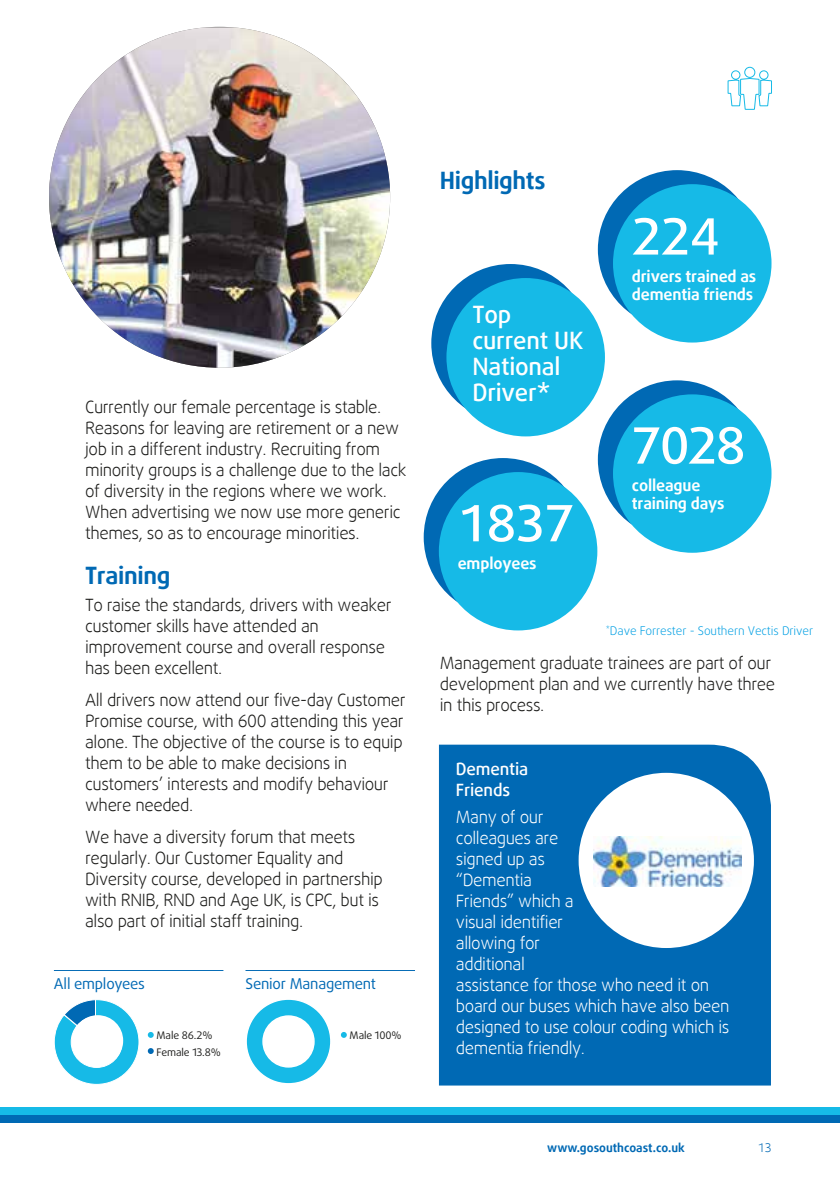
<style>
.page{position:relative;width:840px;height:1191px;background:#fff}
.page>*{position:absolute;margin:0;border:0;box-sizing:border-box;transform-origin:0 0}
.t1{font:500 50px "Daxline Cyr TF";letter-spacing:-.015em;color:#fff}
.t2{font:500 24px/26px "Daxline Cyr TF";letter-spacing:-.01em;color:#fff}
.t3{font:700 24px "Daxline Cyr TF";letter-spacing:-.015em;color:#0069b4}
.t4{font:300 17px/21px "Daxline Cyr TF";letter-spacing:-.025em;color:#1d1d1b}
.t5{font:300 17px/21px "Daxline Cyr TF";letter-spacing:-.025em;color:#fff}
.t6{font:500 17px/21px "Daxline Cyr TF";letter-spacing:-.01em;color:#fff}
.t7{font:700 16px/18px "Daxline Cyr TF";letter-spacing:-.01em;color:#fff}
.t8{font:15px "Daxline Pro";letter-spacing:-.015em;color:#0069b4}
.t9{font:300 12px "Daxline Pro";letter-spacing:-.01em;color:#009fe3}
.t10{font:700 12px "Daxline Cyr TF";color:#0069b4}
.t11{font:300 12px "Daxline Cyr TF";color:#0069b4}
.t12{font:10.4px/16.4px "Daxline Pro";letter-spacing:-.01em;color:#1d1d1b}
</style>
<div class="page">
<svg style="left:727px;top:67px;width:44px;height:43px"></svg>
<svg style="left:54px;top:999px;width:85px;height:85px"></svg>
<div style="left:72px;top:1015px;width:51px;height:51px;background:#fff;border-radius:50%"></div>
<hr style="left:54px;top:970px;width:169px;height:1px;background:#0069b4">
<svg style="left:148px;top:1032px;width:6px;height:5px"></svg>
<svg style="left:148px;top:1048px;width:6px;height:6px"></svg>
<svg style="left:246px;top:999px;width:85px;height:85px"></svg>
<hr style="left:245px;top:970px;width:170px;height:1px;background:#0069b4">
<svg style="left:341px;top:1032px;width:5px;height:5px"></svg>
<div style="left:423px;top:458px;width:159px;height:158px;background:#0069b4;border-radius:50%"></div>
<div style="left:438px;top:472px;width:159px;height:158px;background:#16bae7;border-radius:50%"></div>
<div style="left:597px;top:380px;width:159px;height:159px;background:#0069b4;border-radius:50%"></div>
<div style="left:612px;top:394px;width:159px;height:159px;background:#16bae7;border-radius:50%"></div>
<div style="left:431px;top:264px;width:158px;height:158px;background:#0069b4;border-radius:50%"></div>
<div style="left:446px;top:278px;width:158px;height:158px;background:#16bae7;border-radius:50%"></div>
<div style="left:597px;top:170px;width:159px;height:158px;background:#0069b4;border-radius:50%"></div>
<div style="left:612px;top:184px;width:159px;height:158px;background:#16bae7;border-radius:50%"></div>
<img style="left:49px;top:27px;width:341px;height:341px">
<div style="left:438px;top:744px;width:332px;height:341px;background:#0069b4"></div>
<div style="left:578px;top:773px;width:175px;height:175px;background:#fff;border-radius:50%"></div>
<img style="left:593px;top:836px;width:148px;height:50px">
<div style="left:0;top:1106px;width:839px;height:8px;background:#16bae7"></div>
<div style="left:0;top:1114px;width:839px;height:8px;background:#0069b4"></div>
<p class="t4" style="left:85px;top:396px;width:322px">Currently our female percentage is stable.<br>Reasons for leaving are retirement or a new job in a different industry. Recruiting from minority groups is a challenge due to the lack of diversity in the regions where we work.<br>When advertising we now use more generic themes, so as to encourage minorities.</p>
<h2 class="t3" style="left:85px;top:561px;width:87px">Training</h2>
<p class="t4" style="left:85px;top:594px;width:308px">To raise the standards, drivers with weaker customer skills have attended an improvement course and overall response has been excellent.</p>
<p class="t4" style="left:85px;top:689px;width:322px">All drivers now attend our five-day Customer Promise course, with 600 attending this year alone. The objective of the course is to equip them to be able to make decisions in customers’ interests and modify behaviour where needed.</p>
<p class="t4" style="left:85px;top:826px;width:299px">We have a diversity forum that meets regularly. Our Customer Equality and Diversity course, developed in partnership with RNIB, RND and Age UK, is CPC, but is also part of initial staff training.</p>
<p class="t8" style="left:54px;top:973px;width:93px">All employees</p>
<p class="t12" style="left:156px;top:1027px;width:66px">Male 86.2%<br>Female 13.8%</p>
<p class="t8" style="left:245px;top:973px;width:132px">Senior Management</p>
<p class="t12" style="left:349px;top:1027px;width:53px">Male 100%</p>
<h2 class="t3" style="left:439px;top:165px;width:107px">Highlights</h2>
<h2 class="t2" style="left:472px;top:301px;width:112px">Top current UK<br>National<br>Driver*</h2>
<h1 class="t1" style="left:457px;top:493px;width:118px">1837</h1>
<p class="t7" style="left:457px;top:553px;width:80px">employees</p>
<h1 class="t1" style="left:631px;top:206px;width:89px">224</h1>
<p class="t7" style="left:631px;top:267px;width:126px">drivers trained as dementia friends</p>
<h1 class="t1" style="left:631px;top:415px;width:115px">7028</h1>
<p class="t7" style="left:631px;top:476px;width:94px">colleague training days</p>
<p class="t9" style="left:605px;top:623px;width:209px"><sup>*</sup>Dave Forrester - Southern Vectis Driver</p>
<p class="t4" style="left:439px;top:652px;width:337px">Management graduate trainees are part of our development plan and we currently have three in this process.</p>
<p class="t6" style="left:455px;top:758px;width:74px">Dementia<br>Friends</p>
<p class="t5" style="left:455px;top:806px;width:275px">Many of our<br>colleagues are<br>signed up as<br>“Dementia<br>Friends” which a<br>visual identifier<br>allowing for<br>additional<br>assistance for those who need it on board our buses which have also been designed to use colour coding which is dementia friendly.</p>
<p class="t10" style="left:547px;top:1140px;width:139px">www.gosouthcoast.co.uk</p>
<p class="t11" style="left:757px;top:1140px;width:16px">13</p>
</div>
